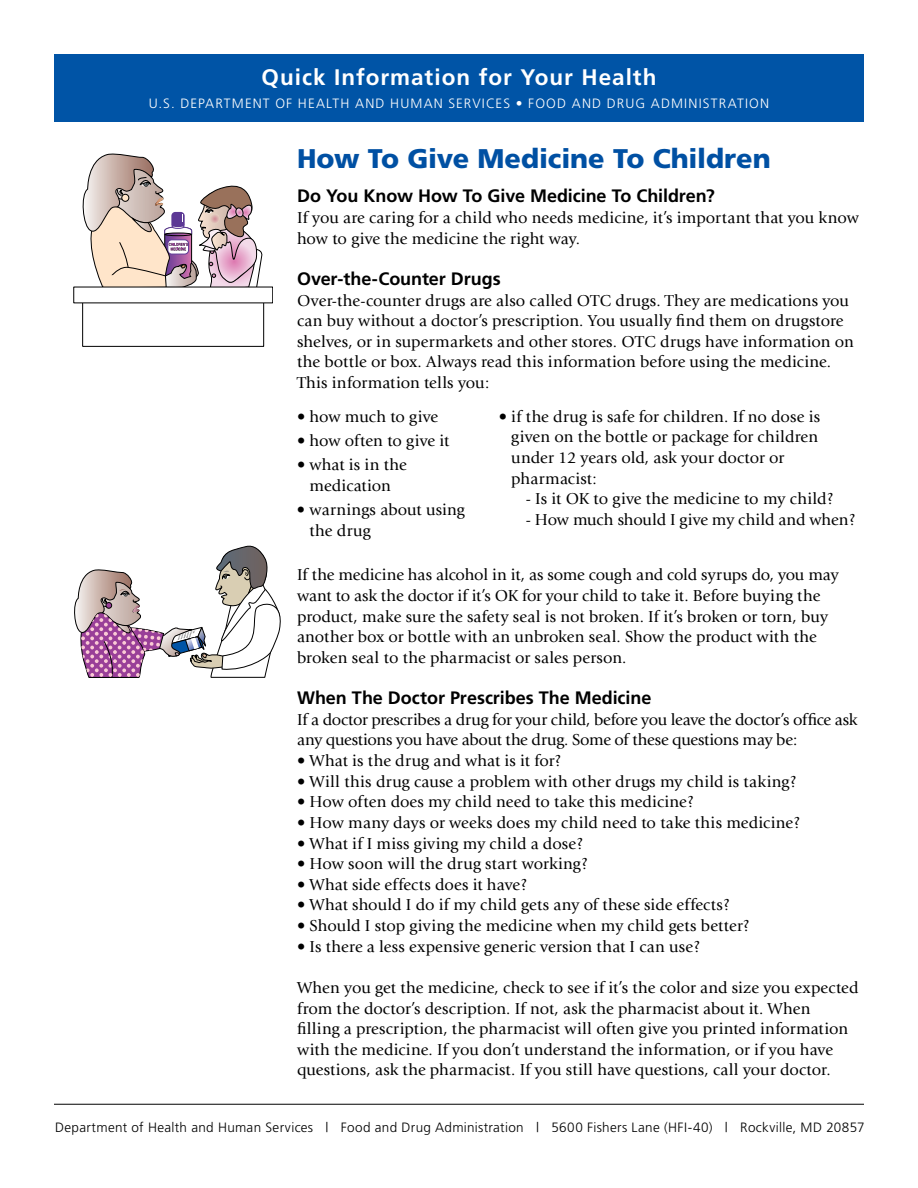
<style>
.page{position:relative;width:918px;height:1188px;background:#fff}
.page>*{position:absolute;margin:0;border:0;box-sizing:border-box;transform-origin:0 0}
.t1{font:900 27px "Frutiger";letter-spacing:-.005em;color:#0050a3}
.t2{font:700 22.5px "Frutiger";letter-spacing:.045em;color:#fff}
.t3{font:700 18px "Frutiger";letter-spacing:-.005em;color:#000}
.t4{font:16.5px/20.7px "Giovanni";letter-spacing:.005em;color:#000}
.t5{font:16.5px/20.7px "Giovanni";letter-spacing:-.02em;color:#000}
.t6{font:16.5px "Giovanni";letter-spacing:-.015em;color:#000}
.t7{font:300 13.5px "Frutiger";letter-spacing:.025em;color:#000}
.t8{font:300 13.5px "Frutiger";letter-spacing:.085em;color:#fff}
</style>
<div class="page">
<hr style="left:54px;top:1104px;width:810px;height:1px;background:#000">
<div style="left:54px;top:54px;width:810px;height:68px;background:#0054a6"></div>
<svg style="left:74px;top:545px;width:207px;height:133px"></svg>
<div style="left:82px;top:301px;width:182px;height:46px;border:1px solid #000"></div>
<svg style="left:80px;top:153px;width:183px;height:135px"></svg>
<h2 class="t2" style="left:261px;top:64px;width:397px">Quick Information for Your Health</h2>
<p class="t8" style="left:149px;top:96px;width:264px">U.S. Departm ent of Health and Huma</p>
<p class="t8" style="left:434px;top:96px;width:237px">n Services • Food and Drug Admi</p>
<p class="t8" style="left:689px;top:96px;width:82px">nistration</p>
<h1 class="t1" style="left:297px;top:143px;width:475px">How To Give Medicine To Children</h1>
<p class="t3" style="left:297px;top:186px;width:419px">Do You Know How To Give Medicine To Children?</p>
<p class="t4" style="left:297px;top:207px;width:563px">If you are caring for a child who needs medicine, it’s important that you know how to give the medicine the right way.</p>
<p class="t3" style="left:297px;top:268px;width:205px">Over-the-Counter Drugs</p>
<p class="t4" style="left:297px;top:290px;width:558px">Over-the-counter drugs are also called OTC drugs. They are medications you can buy without a doctor’s prescription. You usually find them on drugstore shelves, or in supermarkets and other stores. OTC drugs have information on the bottle or box. Always read this information before using the medicine.<br>This information tells you:</p>
<p class="t4" style="left:297px;top:406px;width:143px">• how much to give</p>
<p class="t4" style="left:511px;top:406px;width:310px;text-indent:-13px">• if the drug is safe for children. If no dose is given on the bottle or package for children under 12 years old, ask your doctor or pharmacist:</p>
<p class="t4" style="left:526px;top:489px;width:309px">- Is it OK to give the medicine to my child?</p>
<p class="t6" style="left:526px;top:510px;width:331px">- How much should I give my child and when?</p>
<p class="t4" style="left:297px;top:430px;width:154px">• how often to give it</p>
<p class="t4" style="left:297px;top:455px;width:111px;text-align:center">• what is in the medication</p>
<p class="t4" style="left:310px;top:500px;width:157px;text-indent:-13px">• warnings about using the drug</p>
<p class="t4" style="left:297px;top:565px;width:543px">If the medicine has alcohol in it, as some cough and cold syrups do, you may want to ask the doctor if it’s OK for your child to take it. Before buying the product, make sure the safety seal is not broken. If it’s broken or torn, buy another box or bottle with an unbroken seal. Show the product with the broken seal to the pharmacist or sales person.</p>
<p class="t3" style="left:297px;top:687px;width:356px">When The Doctor Prescribes The Medicine</p>
<p class="t5" style="left:297px;top:709px;width:562px">If a doctor prescribes a drug for your child, before you leave the doctor’s office ask any questions you have about the drug. Some of these questions may be:</p>
<p class="t4" style="left:297px;top:750px;width:266px">• What is the drug and what is it for?</p>
<p class="t4" style="left:297px;top:771px;width:501px">• Will this drug cause a problem with other drugs my child is taking?</p>
<p class="t4" style="left:297px;top:792px;width:399px">• How often does my child need to take this medicine?</p>
<p class="t4" style="left:297px;top:812px;width:505px">• How many days or weeks does my child need to take this medicine?</p>
<p class="t4" style="left:297px;top:833px;width:288px">• What if I miss giving my child a dose?</p>
<p class="t4" style="left:297px;top:854px;width:292px">• How soon will the drug start working?</p>
<p class="t4" style="left:297px;top:874px;width:232px">• What side effects does it have?</p>
<p class="t4" style="left:297px;top:895px;width:435px">• What should I do if my child gets any of these side effects?</p>
<p class="t4" style="left:297px;top:915px;width:454px">• Should I stop giving the medicine when my child gets better?</p>
<p class="t4" style="left:297px;top:936px;width:405px">• Is there a less expensive generic version that I can use?</p>
<p class="t4" style="left:297px;top:977px;width:563px">When you get the medicine, check to see if it’s the color and size you expected from the doctor’s description. If not, ask the pharmacist about it. When<br>filling a prescription, the pharmacist will often give you printed information with the medicine. If you don’t understand the information, or if you have questions, ask the pharmacist. If you still have questions, call your doctor.</p>
<p class="t7" style="left:55px;top:1120px;width:811px">Department of Health and Human Services | Food and Drug Administration | 5600 Fishers Lane (HFI-40) | Rockville, MD 20857</p>
</div>
